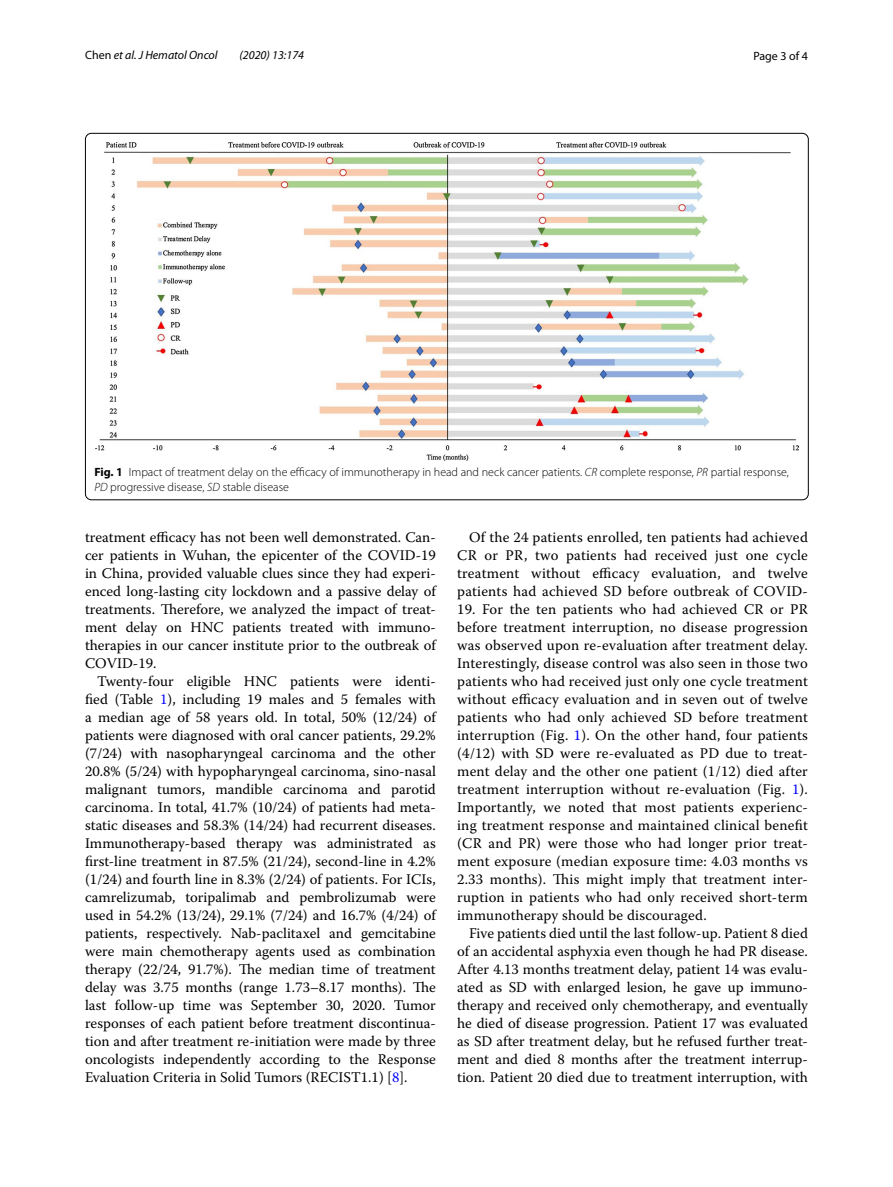
<style>
.page{position:relative;width:893px;height:1187px;background:#fff}
.page>*{position:absolute;margin:0;border:0;box-sizing:border-box;transform-origin:0 0}
.t1{font:14.7px/18px "Warnock Pro";letter-spacing:.005em;color:#000;text-align:justify}
.t2{font:300 12px/15px "Myriad Pro";color:#000}
.t3{font:italic 12px "Myriad Pro";color:#000}
.t4{font:12px "Myriad Pro";color:#000}
.s1{font-style:normal}
.s2{font-weight:700}
.s3{font-style:italic}
.s4{color:#00f}
</style>
<div class="page">
<img style="left:95px;top:142px;width:704px;height:318px">
<p class="t3" style="left:85px;top:48px;width:134px"><span class="s1">Chen</span> et al. J Hematol Oncol</p>
<p class="t3" style="left:239px;top:48px;width:66px">(2020) 13:174</p>
<p class="t4" style="left:753px;top:48px;width:56px">Page 3 of 4</p>
<p class="t2" style="left:94px;top:464px;width:696px"><span class="s2">Fig. 1</span> Impact of treatment delay on the efficacy of immunotherapy in head and neck cancer patients. <span class="s3">CR</span> complete response, <span class="s3">PR</span> partial response,<br><span class="s3">PD</span> progressive disease, <span class="s3">SD</span> stable disease</p>
<p class="t1" style="left:85px;top:528px;width:352px">treatment efficacy has not been well demonstrated. Can&shy;cer patients in Wuhan, the epicenter of the COVID-19 in China, provided valuable clues since they had experi&shy;enced long-lasting city lockdown and a passive delay of treatments. Therefore, we analyzed the impact of treat&shy;ment delay on HNC patients treated with immuno&shy;therapies in our cancer institute prior to the outbreak of COVID-19.</p>
<p class="t1" style="left:85px;top:672px;width:352px;text-indent:12px">Twenty-four eligible HNC patients were identi&shy;fied (Table <span class="s4">1</span>), including 19 males and 5 females with a median age of 58 years old. In total, 50% (12/24) of patients were diagnosed with oral cancer patients, 29.2% (7/24) with nasopharyngeal carcinoma and the other 20.8% (5/24) with hypopharyngeal carcinoma, sino-nasal malignant tumors, mandible carcinoma and parotid carcinoma. In total, 41.7% (10/24) of patients had meta&shy;static diseases and 58.3% (14/24) had recurrent diseases.<br>Immunotherapy-based therapy was administrated as first-line treatment in 87.5% (21/24), second-line in 4.2% (1/24) and fourth line in 8.3% (2/24) of patients. For ICIs, camrelizumab, toripalimab and pembrolizumab were used in 54.2% (13/24), 29.1% (7/24) and 16.7% (4/24) of patients, respectively. Nab-paclitaxel and gemcitabine were main chemotherapy agents used as combination therapy (22/24, 91.7%). The median time of treatment delay was 3.75 months (range 1.73–8.17 months). The last follow-up time was September 30, 2020. Tumor responses of each patient before treatment discontinua&shy;tion and after treatment re-initiation were made by three oncologists independently according to the Response Evaluation Criteria in Solid Tumors (RECIST1.1) [<span class="s4">8</span>].</p>
<p class="t1" style="left:457px;top:528px;width:352px;text-indent:12px">Of the 24 patients enrolled, ten patients had achieved CR or PR, two patients had received just one cycle treatment without efficacy evaluation, and twelve patients had achieved SD before outbreak of COVID-</p>
<p class="t1" style="left:457px;top:600px;width:352px">19. For the ten patients who had achieved CR or PR before treatment interruption, no disease progression was observed upon re-evaluation after treatment delay.<br>Interestingly, disease control was also seen in those two patients who had received just only one cycle treatment without efficacy evaluation and in seven out of twelve patients who had only achieved SD before treatment interruption (Fig. <span class="s4">1</span>). On the other hand, four patients (4/12) with SD were re-evaluated as PD due to treat&shy;ment delay and the other one patient (1/12) died after treatment interruption without re-evaluation (Fig. <span class="s4">1</span>).<br>Importantly, we noted that most patients experienc&shy;ing treatment response and maintained clinical benefit (CR and PR) were those who had longer prior treat&shy;ment exposure (median exposure time: 4.03 months vs 2.33 months). This might imply that treatment inter&shy;ruption in patients who had only received short-term immunotherapy should be discouraged.</p>
<p class="t1" style="left:457px;top:924px;width:352px;text-indent:12px">Five patients died until the last follow-up. Patient 8 died of an accidental asphyxia even though he had PR disease.<br>After 4.13 months treatment delay, patient 14 was evalu&shy;ated as SD with enlarged lesion, he gave up immuno&shy;therapy and received only chemotherapy, and eventually he died of disease progression. Patient 17 was evaluated as SD after treatment delay, but he refused further treat&shy;ment and died 8 months after the treatment interrup&shy;tion. Patient 20 died due to treatment interruption, with</p>
</div>
